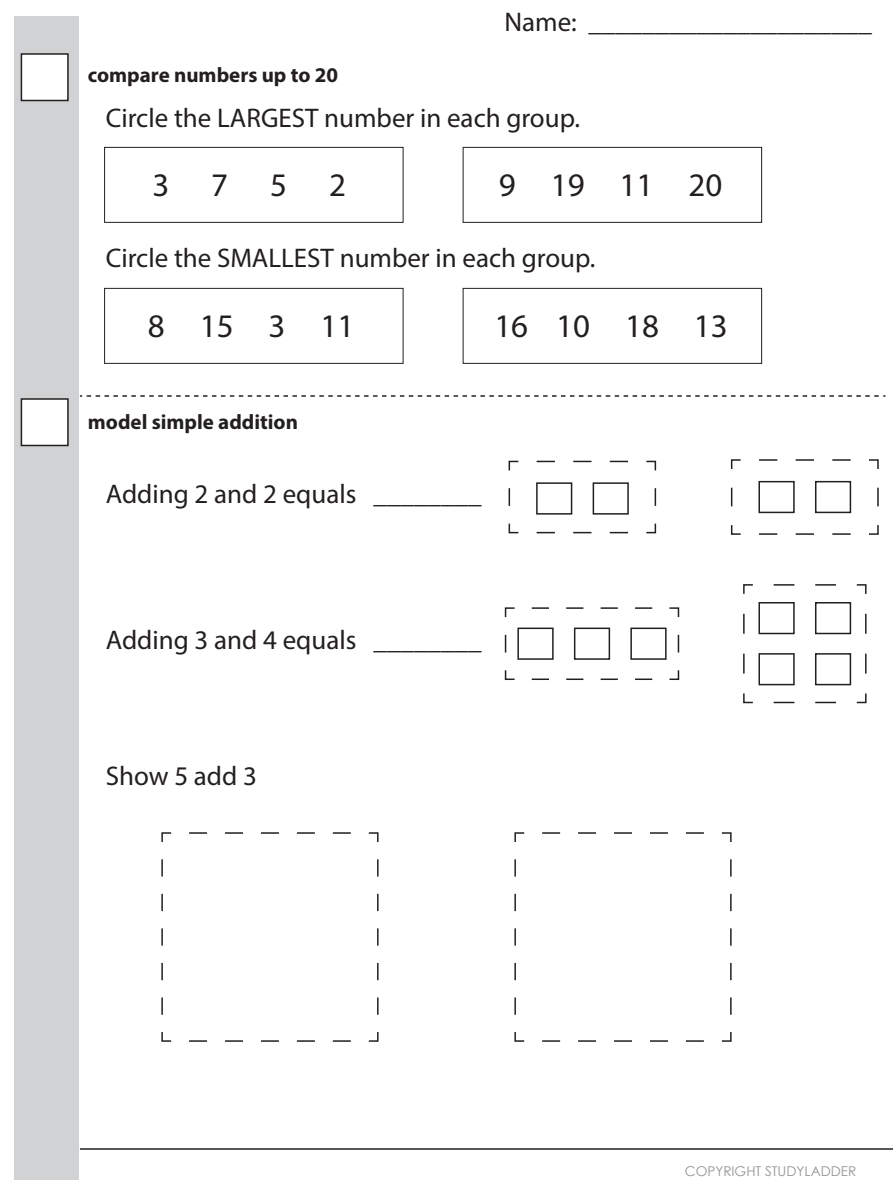
<style>
.page{position:relative;width:893px;height:1188px;background:#fff}
.page>*{position:absolute;margin:0;border:0;box-sizing:border-box;transform-origin:0 0}
.t1{font:33px "Myriad Pro";color:#231f20}
.t2{font:27px "Myriad Pro";color:#231f20}
.t3{font:700 21px "Myriad Pro";color:#231f20}
.t4{font:13.5px "Century Gothic";color:#939598}
</style>
<div class="page">
<div style="left:14px;top:16px;width:65px;height:1164px;background:#d1d2d4"></div>
<div style="left:21px;top:53px;width:48px;height:48px;background:#fff;border:2px solid #231f20"></div>
<div style="left:21px;top:398px;width:48px;height:48px;background:#fff;border:2px solid #231f20"></div>
<hr style="left:80px;top:1148px;width:813px;height:2px;background:#231f20">
<svg style="left:80px;top:395px;width:805px;height:2px"></svg>
<div style="left:104px;top:147px;width:299px;height:76px;border:1px solid #231f20"></div>
<div style="left:463px;top:147px;width:299px;height:76px;border:1px solid #231f20"></div>
<div style="left:104px;top:288px;width:299px;height:76px;border:1px solid #231f20"></div>
<div style="left:463px;top:288px;width:299px;height:76px;border:1px solid #231f20"></div>
<div style="left:536px;top:482px;width:36px;height:33px;background:#fff;border:2px solid #231f20"></div>
<div style="left:593px;top:482px;width:36px;height:33px;background:#fff;border:2px solid #231f20"></div>
<svg style="left:646px;top:523px;width:11px;height:11px"></svg>
<svg style="left:536px;top:532px;width:92px;height:1px"></svg>
<svg style="left:508px;top:523px;width:11px;height:11px"></svg>
<svg style="left:509px;top:488px;width:1px;height:18px"></svg>
<svg style="left:508px;top:460px;width:11px;height:11px"></svg>
<svg style="left:537px;top:461px;width:92px;height:1px"></svg>
<svg style="left:646px;top:460px;width:11px;height:11px"></svg>
<svg style="left:655px;top:488px;width:1px;height:18px"></svg>
<div style="left:758px;top:481px;width:37px;height:32px;background:#fff;border:2px solid #231f20"></div>
<div style="left:815px;top:481px;width:36px;height:32px;background:#fff;border:2px solid #231f20"></div>
<svg style="left:869px;top:525px;width:10px;height:10px"></svg>
<svg style="left:759px;top:533px;width:92px;height:2px"></svg>
<svg style="left:730px;top:525px;width:11px;height:10px"></svg>
<svg style="left:731px;top:487px;width:1px;height:19px"></svg>
<svg style="left:730px;top:459px;width:11px;height:10px"></svg>
<svg style="left:759px;top:459px;width:92px;height:2px"></svg>
<svg style="left:869px;top:459px;width:10px;height:10px"></svg>
<svg style="left:877px;top:488px;width:2px;height:19px"></svg>
<div style="left:517px;top:628px;width:37px;height:32px;background:#fff;border:2px solid #231f20"></div>
<div style="left:574px;top:628px;width:36px;height:32px;background:#fff;border:2px solid #231f20"></div>
<div style="left:630px;top:628px;width:37px;height:32px;background:#fff;border:2px solid #231f20"></div>
<svg style="left:669px;top:670px;width:11px;height:10px"></svg>
<svg style="left:531px;top:679px;width:121px;height:1px"></svg>
<svg style="left:504px;top:670px;width:11px;height:10px"></svg>
<svg style="left:505px;top:634px;width:1px;height:19px"></svg>
<svg style="left:504px;top:607px;width:11px;height:11px"></svg>
<svg style="left:532px;top:607px;width:121px;height:2px"></svg>
<svg style="left:669px;top:607px;width:11px;height:11px"></svg>
<svg style="left:678px;top:635px;width:1px;height:18px"></svg>
<div style="left:758px;top:602px;width:37px;height:32px;background:#fff;border:2px solid #231f20"></div>
<div style="left:815px;top:602px;width:36px;height:32px;background:#fff;border:2px solid #231f20"></div>
<div style="left:758px;top:653px;width:37px;height:32px;background:#fff;border:2px solid #231f20"></div>
<div style="left:815px;top:653px;width:36px;height:32px;background:#fff;border:2px solid #231f20"></div>
<svg style="left:856px;top:693px;width:11px;height:11px"></svg>
<svg style="left:773px;top:702px;width:63px;height:1px"></svg>
<svg style="left:743px;top:693px;width:10px;height:11px"></svg>
<svg style="left:743px;top:613px;width:2px;height:61px"></svg>
<svg style="left:743px;top:584px;width:10px;height:10px"></svg>
<svg style="left:774px;top:584px;width:62px;height:2px"></svg>
<svg style="left:856px;top:584px;width:11px;height:10px"></svg>
<svg style="left:865px;top:614px;width:1px;height:60px"></svg>
<svg style="left:368px;top:1032px;width:11px;height:10px"></svg>
<svg style="left:189px;top:1040px;width:162px;height:2px"></svg>
<svg style="left:161px;top:1032px;width:11px;height:10px"></svg>
<svg style="left:161px;top:859px;width:2px;height:156px"></svg>
<svg style="left:161px;top:832px;width:11px;height:10px"></svg>
<svg style="left:189px;top:832px;width:162px;height:2px"></svg>
<svg style="left:368px;top:832px;width:11px;height:10px"></svg>
<svg style="left:377px;top:859px;width:2px;height:156px"></svg>
<svg style="left:721px;top:1032px;width:11px;height:10px"></svg>
<svg style="left:542px;top:1040px;width:162px;height:2px"></svg>
<svg style="left:514px;top:1032px;width:11px;height:10px"></svg>
<svg style="left:514px;top:859px;width:2px;height:156px"></svg>
<svg style="left:514px;top:832px;width:11px;height:10px"></svg>
<svg style="left:542px;top:832px;width:162px;height:2px"></svg>
<svg style="left:721px;top:832px;width:11px;height:10px"></svg>
<svg style="left:730px;top:859px;width:2px;height:156px"></svg>
<p class="t3" style="left:88px;top:62px;width:252px">compare numbers up to 20</p>
<p class="t2" style="left:504px;top:5px;width:369px">Name: _____________________</p>
<p class="t2" style="left:106px;top:101px;width:476px">Circle the LARGEST number in each group.</p>
<p class="t1" style="left:152px;top:164px;width:18px">3</p>
<p class="t1" style="left:211px;top:164px;width:18px">7</p>
<p class="t1" style="left:270px;top:164px;width:18px">5</p>
<p class="t1" style="left:329px;top:164px;width:18px">2</p>
<p class="t1" style="left:499px;top:164px;width:225px">9 19 11 20</p>
<p class="t2" style="left:106px;top:241px;width:491px">Circle the SMALLEST number in each group.</p>
<p class="t1" style="left:148px;top:305px;width:208px">8 15 3 11</p>
<p class="t1" style="left:494px;top:305px;width:235px">16 10 18 13</p>
<p class="t3" style="left:88px;top:408px;width:212px">model simple addition</p>
<p class="t2" style="left:106px;top:477px;width:377px">Adding 2 and 2 equals ________</p>
<p class="t2" style="left:106px;top:624px;width:377px">Adding 3 and 4 equals ________</p>
<p class="t2" style="left:106px;top:759px;width:153px">Show 5 add 3</p>
<p class="t4" style="left:685px;top:1161px;width:173px">COPYRIGHT STUDYLADDER</p>
</div>
